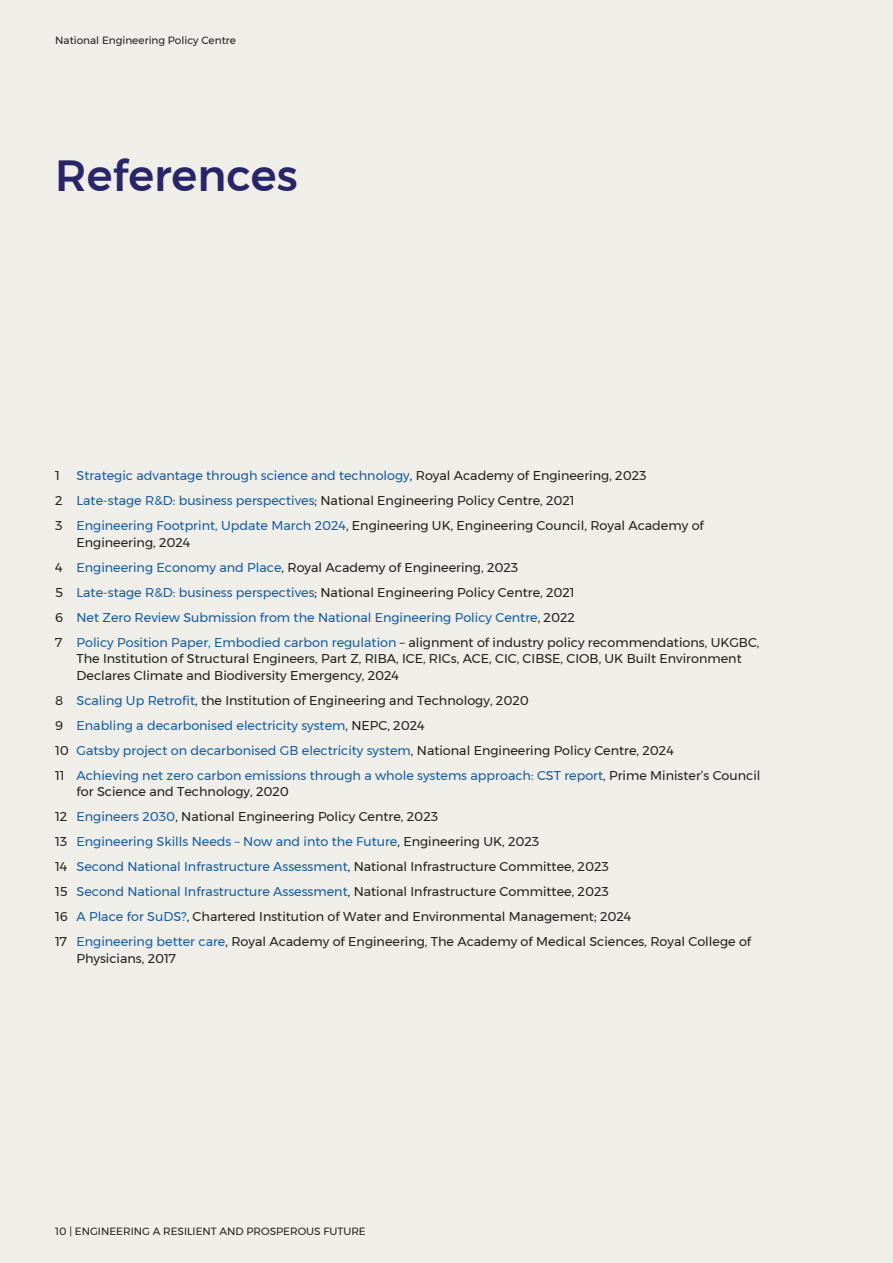
<style>
.page{position:relative;width:893px;height:1263px;background:#efeee8}
.page>*{position:absolute;margin:0;border:0;box-sizing:border-box;transform-origin:0 0}
.t1{font:500 43.5px "Montserrat";color:#282568}
.t2{font:12.75px/25px "Montserrat";color:#231f20}
.t3{font:12.75px/25px "Montserrat";color:#175d9e}
.t4{font:10.5px "Montserrat";color:#231f20}
.s1{color:#175d9e}
.s2{color:#231f20}
</style>
<div class="page">
<p class="t4" style="left:55px;top:32px;width:182px">National Engineering Policy Centre</p>
<h1 class="t1" style="left:55px;top:141px;width:244px">References</h1>
<p class="t2" style="left:55px;top:463px;width:650px;text-indent:21px"><span class="s1">Strategic advantage through science and technology</span>, Royal Academy of Engineering, 2023<br>2 <span class="s1">Late-stage R&amp;D: business perspectives</span>; National Engineering Policy Centre, 2021<br>3 <span class="s1">Engineering Footprint, Update March 2024</span>, Engineering UK, Engineering Council, Royal Academy of</p>
<p class="t3" style="left:55px;top:529px;width:706px;text-indent:21px"><span class="s2">Engineering, 2024<br>4</span> Engineering Economy and Place<span class="s2">, Royal Academy of Engineering, 2023<br>5</span> Late-stage R&amp;D: business perspectives<span class="s2">; National Engineering Policy Centre, 2021<br>6</span> Net Zero Review Submission from the National Engineering Policy Centre<span class="s2">, 2022<br>7</span> Policy Position Paper, Embodied carbon regulation <span class="s2">– alignment of industry policy recommendations, UKGBC,</span></p>
<p class="t2" style="left:77px;top:650px;width:667px;line-height:16.5px">The Institution of Structural Engineers, Part Z, RIBA, ICE, RICs, ACE, CIC, CIBSE, CIOB, UK Built Environment<br>Declares Climate and Biodiversity Emergency, 2024</p>
<p class="t3" style="left:55px;top:687px;width:707px"><span class="s2">8</span> Scaling Up Retrofit<span class="s2">, the Institution of Engineering and Technology, 2020<br>9</span> Enabling a decarbonised electricity system<span class="s2">, NEPC, 2024<br>10</span> Gatsby project on decarbonised GB electricity system<span class="s2">, National Engineering Policy Centre, 2024<br>11</span> Achieving net zero carbon emissions through a whole systems approach: CST report<span class="s2">, Prime Minister’s Council</span></p>
<p class="t2" style="left:55px;top:779px;width:697px;text-indent:21px">for Science and Technology, 2020<br>12 <span class="s1">Engineers 2030</span>, National Engineering Policy Centre, 2023<br>13 <span class="s1">Engineering Skills Needs – Now and into the Future</span>, Engineering UK, 2023<br>14 <span class="s1">Second National Infrastructure Assessment</span>, National Infrastructure Committee, 2023<br>15 <span class="s1">Second National Infrastructure Assessment</span>, National Infrastructure Committee, 2023<br>16 <span class="s1">A Place for SuDS?</span>, Chartered Institution of Water and Environmental Management; 2024<br>17 <span class="s1">Engineering better care</span>, Royal Academy of Engineering, The Academy of Medical Sciences, Royal College of</p>
<p class="t2" style="left:77px;top:945px;width:101px">Physicians, 2017</p>
<p class="t2" style="left:55px;top:463px;width:6px">1</p>
<p class="t4" style="left:55px;top:1223px;width:312px">10 | ENGINEERING A RESILIENT AND PROSPEROUS FUTURE</p>
</div>
